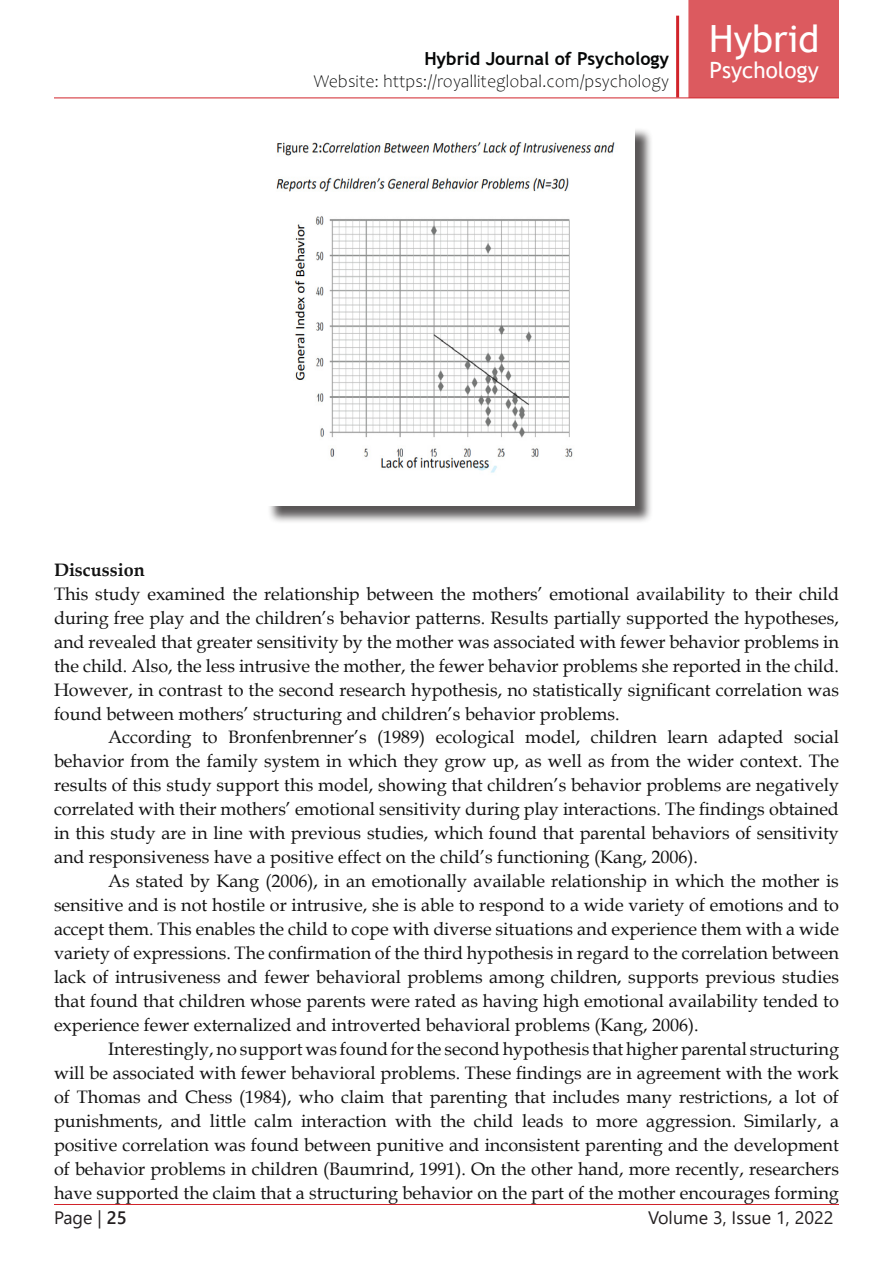
<style>
.page{position:relative;width:893px;height:1263px;background:#fff}
.page>*{position:absolute;margin:0;border:0;box-sizing:border-box;transform-origin:0 0}
.t1{font:37.5px "Trebuchet MS";color:#fff}
.t2{font:22.5px "Trebuchet MS";color:#fff}
.t3{font:18px/24px "Book Antiqua";color:#121212;text-align:justify}
.t4{font:300 18px "Candara";color:#050606}
.t5{font:18px "Segoe UI";color:#231f20}
.t6{font:700 18px "Trebuchet MS";color:#050606}
.t7{font:700 18px "Book Antiqua";color:#121212}
.s1{font-weight:600}
</style>
<div class="page">
<div style="left:688px;top:0;width:151px;height:98px;background:#dc5a5f;border:2px solid #d1232a"></div>
<hr style="left:54px;top:98px;width:785px;height:1px;background:#d1232a">
<hr style="left:54px;top:1204px;width:785px;height:1px;background:#d1232a">
<hr style="left:676px;top:16px;width:3px;height:82px;background:#d1232a">
<div style="left:268px;top:127px;width:385px;height:397px;background:#231f20;opacity:.75"></div>
<img style="left:268px;top:127px;width:366px;height:378px">
<p class="t6" style="left:424px;top:48px;width:246px">Hybrid Journal of Psychology</p>
<p class="t4" style="left:314px;top:71px;width:357px">Website: https://royalliteglobal.com/psychology</p>
<h1 class="t1" style="left:709px;top:15px;width:112px">Hybrid</h1>
<p class="t2" style="left:709px;top:56px;width:111px">Psychology</p>
<p class="t7" style="left:54px;top:557px;width:92px">Discussion</p>
<p class="t3" style="left:54px;top:581px;width:786px">This study examined the relationship between the mothers’ emotional availability to their child during free play and the children’s behavior patterns. Results partially supported the hypotheses, and revealed that greater sensitivity by the mother was associated with fewer behavior problems in the child. Also, the less intrusive the mother, the fewer behavior problems she reported in the child.<br>However, in contrast to the second research hypothesis, no statistically significant correlation was found between mothers’ structuring and children’s behavior problems.</p>
<p class="t3" style="left:54px;top:725px;width:786px;text-indent:54px">According to Bronfenbrenner’s (1989) ecological model, children learn adapted social behavior from the family system in which they grow up, as well as from the wider context. The results of this study support this model, showing that children’s behavior problems are negatively correlated with their mothers’ emotional sensitivity during play interactions. The findings obtained in this study are in line with previous studies, which found that parental behaviors of sensitivity and responsiveness have a positive effect on the child’s functioning (Kang, 2006).</p>
<p class="t3" style="left:54px;top:869px;width:786px;text-indent:54px">As stated by Kang (2006), in an emotionally available relationship in which the mother is sensitive and is not hostile or intrusive, she is able to respond to a wide variety of emotions and to accept them. This enables the child to cope with diverse situations and experience them with a wide variety of expressions. The confirmation of the third hypothesis in regard to the correlation between lack of intrusiveness and fewer behavioral problems among children, supports previous studies that found that children whose parents were rated as having high emotional availability tended to experience fewer externalized and introverted behavioral problems (Kang, 2006).</p>
<p class="t3" style="left:54px;top:1037px;width:786px;text-indent:54px">Interestingly, no support was found for the second hypothesis that higher parental structuring will be associated with fewer behavioral problems. These findings are in agreement with the work of Thomas and Chess (1984), who claim that parenting that includes many restrictions, a lot of punishments, and little calm interaction with the child leads to more aggression. Similarly, a positive correlation was found between punitive and inconsistent parenting and the development of behavior problems in children (Baumrind, 1991). On the other hand, more recently, researchers have supported the claim that a structuring behavior on the part of the mother encourages forming</p>
<p class="t5" style="left:54px;top:1201px;width:74px">Page | <span class="s1">25</span></p>
<p class="t5" style="left:648px;top:1201px;width:187px">Volume 3, Issue 1, 2022</p>
</div>
